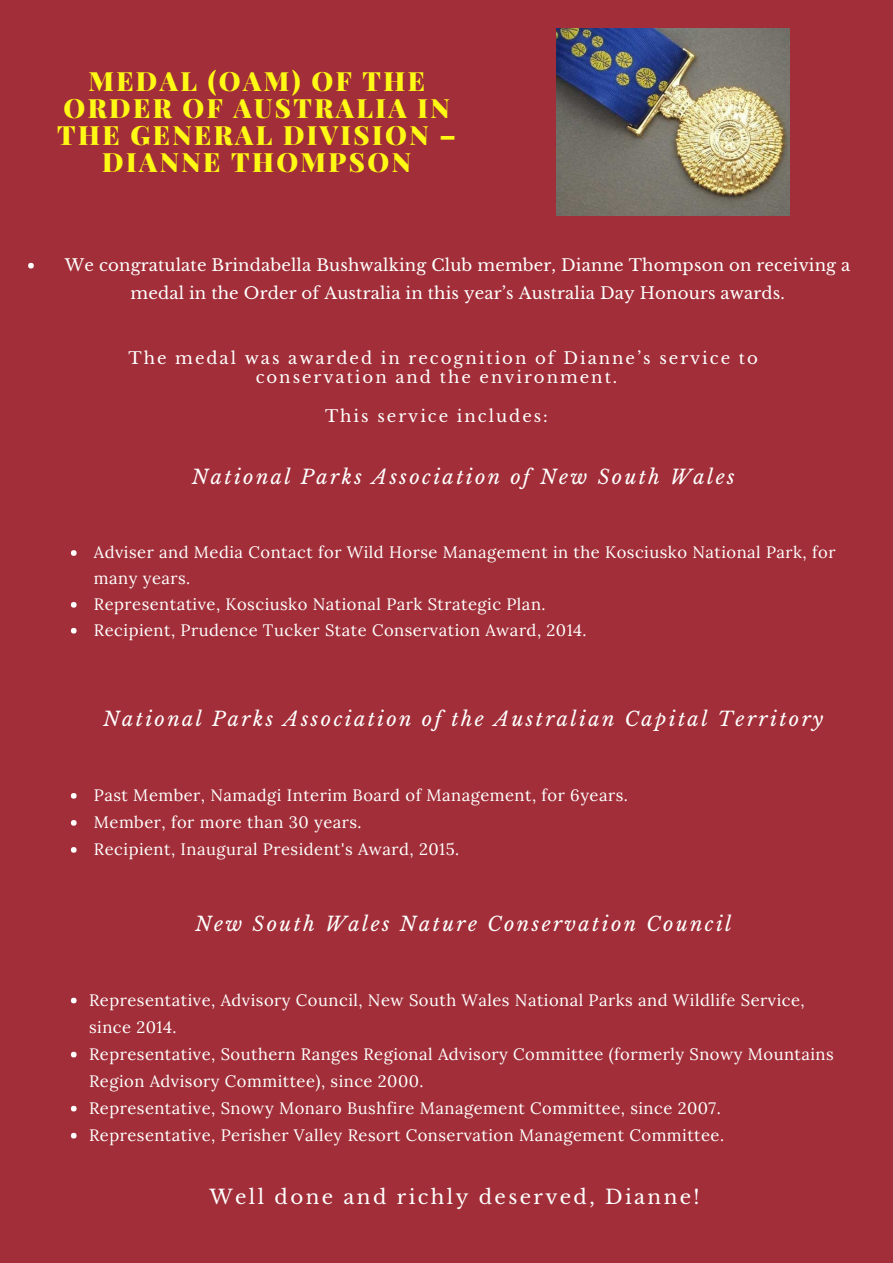
<style>
.page{position:relative;width:893px;height:1263px;background:#a12e38}
.page>*{position:absolute;margin:0;border:0;box-sizing:border-box;transform-origin:0 0}
.t1{font:900 26.55px/27px "Playfair Display";letter-spacing:.09em;color:#fff916;text-align:center}
.t2{font:italic 19.8px "Libre Baskerville";letter-spacing:.12em;color:#fff}
.t3{font:19.8px "Libre Baskerville";letter-spacing:.12em;color:#fff}
.t4{font:16.5px/27px "Lora";letter-spacing:.03em;color:#fff}
.t5{font:16.5px/28.2px "Libre Baskerville";letter-spacing:.01em;color:#fff;text-align:center}
.t6{font:16.5px/19.2px "Libre Baskerville";letter-spacing:.12em;color:#fff}
</style>
<div class="page">
<svg style="left:28px;top:263px;width:6px;height:5px"></svg>
<svg style="left:71px;top:550px;width:6px;height:6px"></svg>
<svg style="left:71px;top:602px;width:6px;height:6px"></svg>
<svg style="left:71px;top:628px;width:6px;height:5px"></svg>
<svg style="left:71px;top:793px;width:6px;height:6px"></svg>
<svg style="left:71px;top:820px;width:6px;height:6px"></svg>
<svg style="left:71px;top:847px;width:6px;height:6px"></svg>
<svg style="left:71px;top:998px;width:6px;height:5px"></svg>
<svg style="left:71px;top:1052px;width:6px;height:5px"></svg>
<svg style="left:71px;top:1106px;width:6px;height:5px"></svg>
<svg style="left:71px;top:1133px;width:6px;height:5px"></svg>
<img style="left:556px;top:28px;width:233px;height:187px">
<h1 class="t1" style="left:57px;top:67px;width:400px">MEDAL (OAM) OF THE<br>ORDER OF AUSTRALIA IN<br>THE GENERAL DIVISION –<br>DIANNE THOMPSON</h1>
<p class="t5" style="left:65px;top:251px;width:787px">We congratulate Brindabella Bushwalking Club member, Dianne Thompson on receiving a medal in the Order of Australia in this year’s Australia Day Honours awards.</p>
<p class="t6" style="left:256px;top:349px;width:504px;text-indent:-127px">The medal was awarded in recognition of Dianne’s service to conservation and the environment.</p>
<p class="t6" style="left:325px;top:406px;width:224px">This service includes:</p>
<p class="t2" style="left:192px;top:465px;width:545px">National Parks Association of New South Wales</p>
<p class="t4" style="left:94px;top:539px;width:743px;line-height:26px">Adviser and Media Contact for Wild Horse Management in the Kosciusko National Park, for many years.<br>Representative, Kosciusko National Park Strategic Plan.<br>Recipient, Prudence Tucker State Conservation Award, 2014.</p>
<p class="t2" style="left:103px;top:707px;width:722px">National Parks Association of the Australian Capital Territory</p>
<p class="t4" style="left:94px;top:782px;width:535px">Past Member, Namadgi Interim Board of Management, for 6years.<br>Member, for more than 30 years.<br>Recipient, Inaugural President's Award, 2015.</p>
<p class="t2" style="left:195px;top:912px;width:538px">New South Wales Nature Conservation Council</p>
<p class="t4" style="left:89px;top:986px;width:746px">Representative, Advisory Council, New South Wales National Parks and Wildlife Service, since 2014.<br>Representative, Southern Ranges Regional Advisory Committee (formerly Snowy Mountains Region Advisory Committee), since 2000.<br>Representative, Snowy Monaro Bushfire Management Committee, since 2007.<br>Representative, Perisher Valley Resort Conservation Management Committee.</p>
<p class="t3" style="left:209px;top:1184px;width:492px">Well done and richly deserved, Dianne!</p>
</div>
